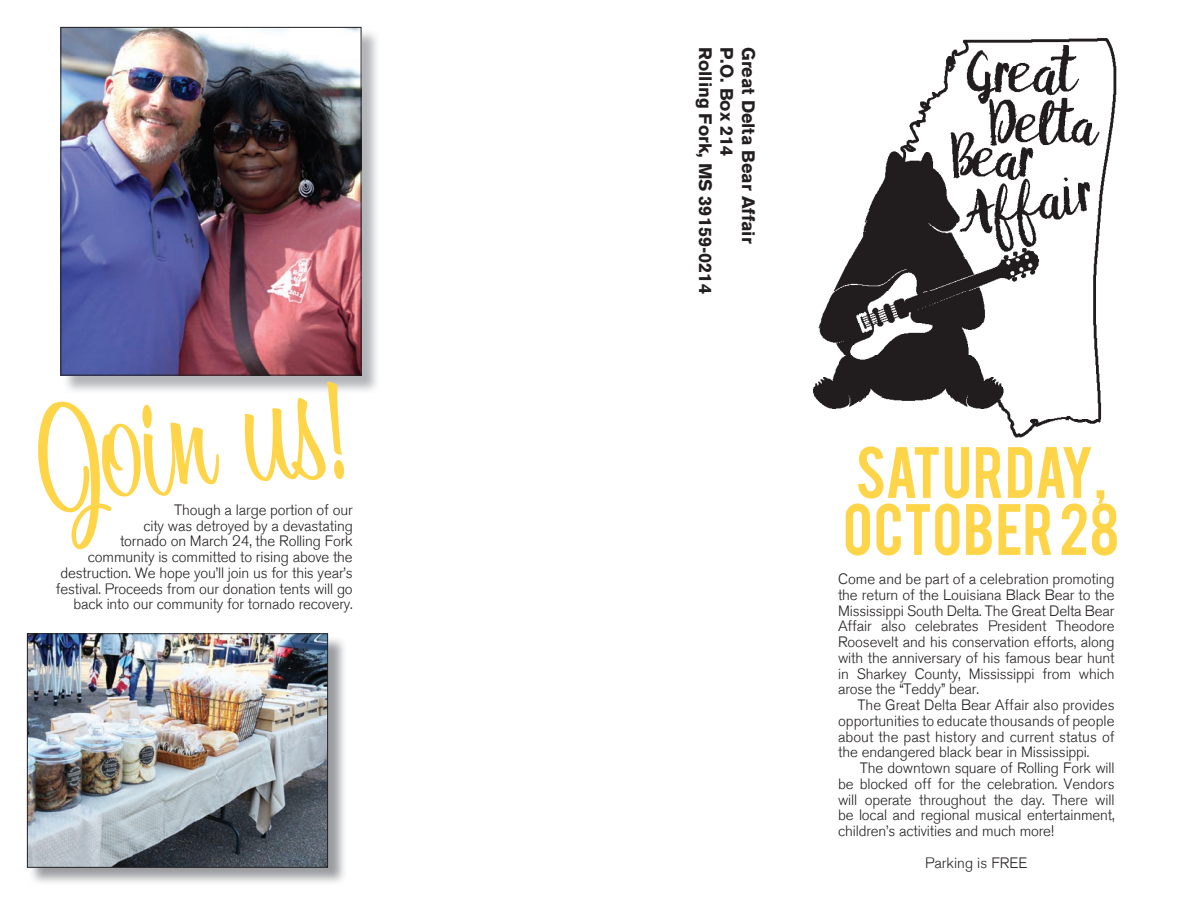
<style>
.page{position:relative;width:1188px;height:918px;background:#fff}
.page>*{position:absolute;margin:0;border:0;box-sizing:border-box;transform-origin:0 0}
.t1{font:144px "Bounce Script";color:#fed549}
.t2{font:57px/57px "Bebas";color:#fed549}
.t3{font:700 18px "Akzidenz Grotesk BE";color:#231f20}
.t4{font:300 15px/15.8px "Akzidenz Grotesk BE";letter-spacing:-.01em;color:#231f20;text-align:justify}
</style>
<div class="page">
<img style="left:63px;top:29px;width:314px;height:362px">
<img style="left:63px;top:29px;width:296px;height:344px">
<div style="left:61px;top:27px;width:300px;height:348px;border:1px solid #231f20"></div>
<img style="left:31px;top:636px;width:313px;height:247px">
<img style="left:29px;top:636px;width:297px;height:230px">
<div style="left:27px;top:634px;width:301px;height:234px;border:1px solid #231f20"></div>
<img style="left:814px;top:38px;width:303px;height:399px">
<h1 class="t1" style="left:30px;top:375px;width:308px;rotate:-5deg">Join us!</h1>
<p class="t4" style="left:56px;top:502px;width:298px;text-align:right">Though a large portion of our<br>city was detroyed by a devastating<br>tornado on March 24, the Rolling Fork community is committed to rising above the destruction. We hope you’ll join us for this year’s festival. Proceeds from our donation tents will go back into our community for tornado recovery.</p>
<p class="t3" style="left:716px;top:47px;width:248px;rotate:90deg">Rolling Fork, MS 39159-0214</p>
<p class="t3" style="left:737px;top:47px;width:111px;rotate:90deg">P.O. Box 214</p>
<p class="t3" style="left:759px;top:47px;width:198px;rotate:90deg">Great Delta Bear Affair</p>
<h2 class="t2" style="left:843px;top:440px;width:278px">SATURDAY,<br>OCTOBER 28</h2>
<p class="t4" style="left:838px;top:571px;width:278px">Come and be part of a celebration promoting the return of the Louisiana Black Bear to the Mississippi South Delta. The Great Delta Bear Affair also celebrates President Theodore Roosevelt and his conservation efforts, along with the anniversary of his famous bear hunt in Sharkey County, Mississippi from which arose the “Teddy” bear.</p>
<p class="t4" style="left:838px;top:697px;width:278px;text-indent:19px">The Great Delta Bear Affair also provides opportunities to educate thousands of people about the past history and current status of the endangered black bear in Mississippi.</p>
<p class="t4" style="left:838px;top:760px;width:278px;text-indent:22px">The downtown square of Rolling Fork will be blocked off for the celebration. Vendors will operate throughout the day. There will be local and regional musical entertainment, children’s activities and much more!</p>
<p class="t4" style="left:925px;top:855px;width:104px">Parking is FREE</p>
</div>
